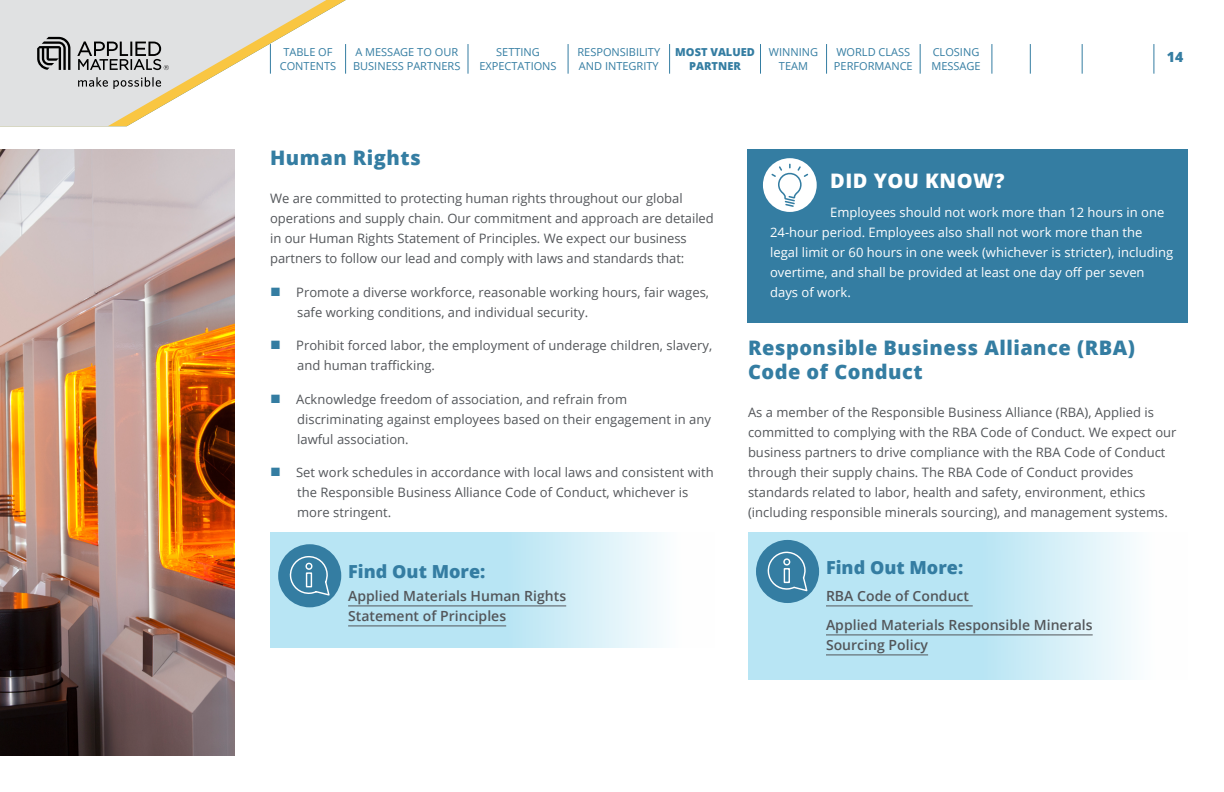
<style>
.page{position:relative;width:1224px;height:792px;background:#fff}
.page>*{position:absolute;margin:0;border:0;box-sizing:border-box;transform-origin:0 0}
.t1{font:800 20px/24px "Open Sans";letter-spacing:.025em;color:#347da2}
.t2{font:800 20px "Open Sans";letter-spacing:.025em;color:#fff}
.t3{font:800 18px "Open Sans";color:#347da2}
.t4{font:600 14px/29px "Open Sans";color:#53565a}
.t5{font:800 14px "Open Sans";color:#347da2}
.t6{font:13px/20px "Open Sans";color:#53565a}
.t7{font:13px/20px "Open Sans";color:#fff}
.t8{font:11px/13.2px "Open Sans";color:#347da2}
.t9{font:800 11px/13.2px "Open Sans";color:#347da2;text-align:center}
.s1{font-family:"Arial";font-size:18px;color:#347da2}
</style>
<div class="page">
<hr style="left:468px;top:44px;width:1px;height:30px;background:#347da2">
<hr style="left:568px;top:44px;width:1px;height:30px;background:#347da2">
<hr style="left:669px;top:44px;width:1px;height:30px;background:#347da2">
<hr style="left:760px;top:44px;width:1px;height:30px;background:#347da2">
<hr style="left:826px;top:44px;width:1px;height:30px;background:#347da2">
<hr style="left:920px;top:44px;width:1px;height:30px;background:#347da2">
<hr style="left:992px;top:44px;width:1px;height:30px;background:#347da2">
<hr style="left:1030px;top:44px;width:1px;height:30px;background:#347da2">
<hr style="left:1082px;top:44px;width:1px;height:30px;background:#347da2">
<hr style="left:1154px;top:44px;width:1px;height:30px;background:#347da2">
<svg style="left:0;top:0;width:333px;height:127px;fill:#e0e1e2"></svg>
<svg style="left:78px;top:77px;width:83px;height:12px"></svg>
<svg style="left:37px;top:37px;width:33px;height:33px"></svg>
<svg style="left:77px;top:41px;width:92px;height:29px"></svg>
<svg style="left:748px;top:532px;width:385px;height:148px;fill:#b8e5f4"></svg>
<hr style="left:826px;top:606px;width:147px;height:1px;background:#53565a">
<hr style="left:826px;top:635px;width:267px;height:1px;background:#53565a">
<hr style="left:826px;top:655px;width:102px;height:1px;background:#53565a">
<div style="left:756px;top:540px;width:63px;height:63px;background:#347da2;border-radius:50%"></div>
<svg style="left:767px;top:551px;width:41px;height:41px"></svg>
<img style="left:0;top:150px;width:234px;height:606px">
<svg style="left:270px;top:532px;width:389px;height:116px;fill:#b8e5f4"></svg>
<hr style="left:348px;top:606px;width:218px;height:1px;background:#53565a">
<hr style="left:348px;top:626px;width:158px;height:1px;background:#53565a">
<div style="left:278px;top:544px;width:63px;height:63px;background:#347da2;border-radius:50%"></div>
<svg style="left:289px;top:556px;width:41px;height:40px"></svg>
<div style="left:748px;top:150px;width:440px;height:65px;background:#347da2"></div>
<div style="left:748px;top:184px;width:440px;height:138px;background:#347da2"></div>
<svg style="left:763px;top:158px;width:54px;height:54px"></svg>
<p class="t8" style="left:280px;top:46px;width:58px;text-align:center">TABLE OF<br>CONTENTS</p>
<p class="t8" style="left:353px;top:46px;width:109px">A MESSAGE TO OUR<br>BUSINESS PARTNERS</p>
<p class="t8" style="left:479px;top:46px;width:79px;text-align:center">SETTING<br>EXPECTATIONS</p>
<p class="t8" style="left:577px;top:46px;width:84px">RESPONSIBILITY<br>AND INTEGRITY</p>
<p class="t9" style="left:675px;top:45px;width:81px">MOST VALUED<br>PARTNER</p>
<p class="t8" style="left:769px;top:46px;width:51px;text-align:center">WINNING<br>TEAM</p>
<p class="t8" style="left:834px;top:46px;width:80px">WORLD CLASS<br>PERFORMANCE</p>
<p class="t8" style="left:931px;top:46px;width:51px">CLOSING<br>MESSAGE</p>
<p class="t5" style="left:1167px;top:46px;width:18px">14</p>
<h1 class="t1" style="left:270px;top:145px;width:152px">Human Rights</h1>
<p class="t6" style="left:270px;top:188px;width:445px">We are committed to protecting human rights throughout our global operations and supply chain. Our commitment and approach are detailed in our Human Rights Statement of Principles. We expect our business partners to follow our lead and comply with laws and standards that:</p>
<p class="t6" style="left:297px;top:282px;width:413px;text-indent:-27px"><span class="s1">■</span> Promote a diverse workforce, reasonable working hours, fair wages, safe working conditions, and individual security.</p>
<p class="t6" style="left:297px;top:335px;width:417px;text-indent:-27px"><span class="s1">■</span> Prohibit forced labor, the employment of underage children, slavery, and human trafficking.</p>
<p class="t6" style="left:297px;top:389px;width:415px;text-indent:-27px"><span class="s1">■</span> Acknowledge freedom of association, and refrain from discriminating against employees based on their engagement in any lawful association.</p>
<p class="t6" style="left:297px;top:462px;width:418px;text-indent:-27px"><span class="s1">■</span> Set work schedules in accordance with local laws and consistent with the Responsible Business Alliance Code of Conduct, whichever is more stringent.</p>
<h2 class="t3" style="left:348px;top:558px;width:139px">Find Out More:</h2>
<p class="t4" style="left:348px;top:586px;width:220px;line-height:20px">Applied Materials Human Rights<br>Statement of Principles</p>
<h1 class="t2" style="left:830px;top:165px;width:176px">DID YOU KNOW?</h1>
<p class="t7" style="left:770px;top:202px;width:405px;text-indent:60px">Employees should not work more than 12 hours in one 24-hour period. Employees also shall not work more than the legal limit or 60 hours in one week (whichever is stricter), including overtime, and shall be provided at least one day off per seven days of work.</p>
<h1 class="t1" style="left:748px;top:334px;width:388px">Responsible Business Alliance (RBA)<br>Code of Conduct</h1>
<p class="t6" style="left:748px;top:402px;width:430px">As a member of the Responsible Business Alliance (RBA), Applied is committed to complying with the RBA Code of Conduct. We expect our business partners to drive compliance with the RBA Code of Conduct through their supply chains. The RBA Code of Conduct provides standards related to labor, health and safety, environment, ethics (including responsible minerals sourcing), and management systems.</p>
<h2 class="t3" style="left:826px;top:554px;width:139px">Find Out More:</h2>
<p class="t4" style="left:826px;top:581px;width:268px">RBA Code of Conduct<br>Applied Materials Responsible Minerals</p>
<p class="t4" style="left:826px;top:630px;width:104px">Sourcing Policy</p>
</div>
